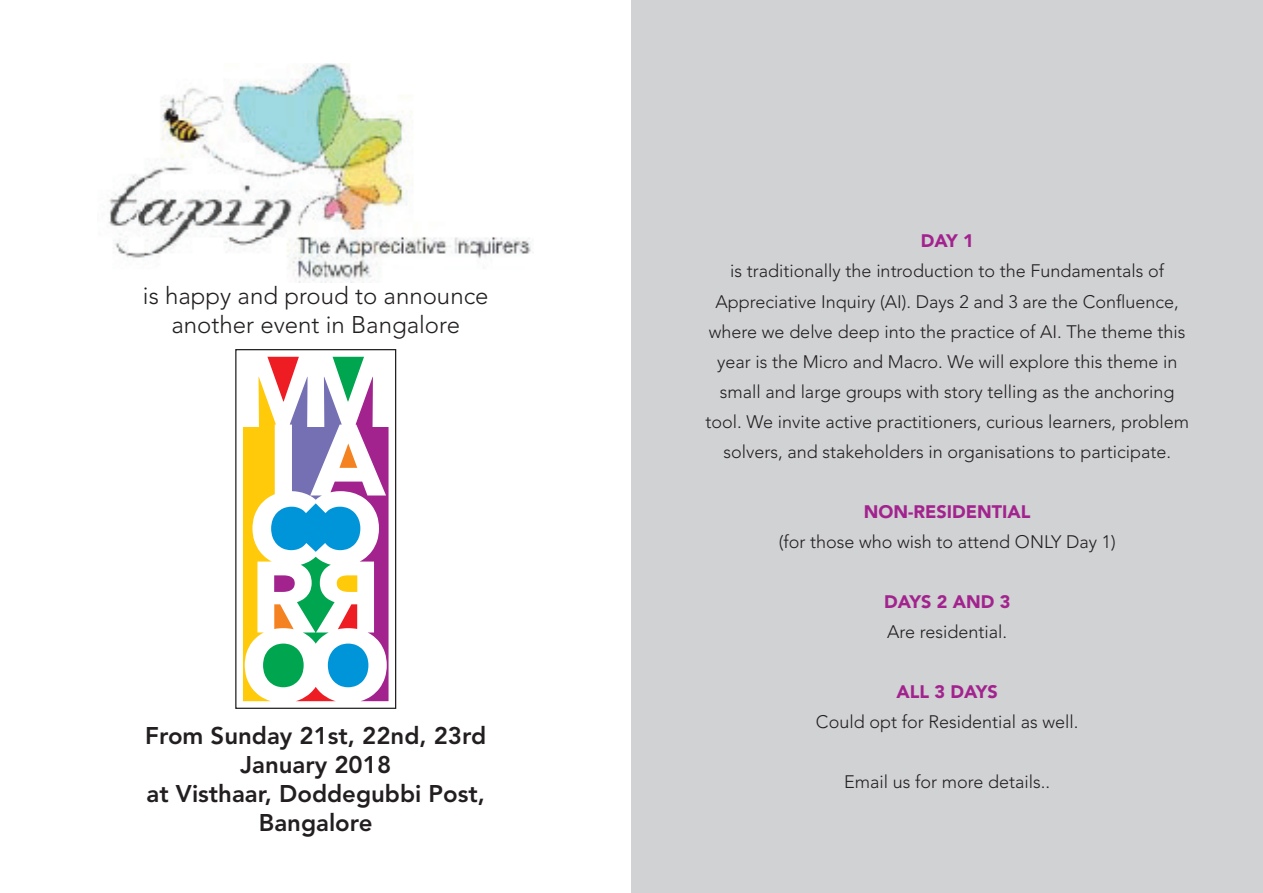
<style>
.page{position:relative;width:1263px;height:893px;background:#fff}
.page>*{position:absolute;margin:0;border:0;box-sizing:border-box;transform-origin:0 0}
.t1{font:800 24px/28.8px "Avenir LT Std";color:#231f20;text-align:center}
.t2{font:300 24px/28.8px "Avenir LT Std";color:#231f20;text-align:center}
.t3{font:300 18px/30px "Avenir LT Std";color:#231f20;text-align:center}
.t4{font:900 18px "Avenir LT Std";color:#a2238e}
</style>
<div class="page">
<div style="left:235px;top:349px;width:161px;height:360px;border:1px solid #231f20"></div>
<svg style="left:243px;top:357px;width:145px;height:344px"></svg>
<img style="left:103px;top:64px;width:428px;height:219px">
<div style="left:631px;top:0;width:632px;height:893px;background:#d1d2d4"></div>
<h1 class="t2" style="left:143px;top:282px;width:347px">is happy and proud to announce another event in Bangalore</h1>
<h1 class="t1" style="left:145px;top:721px;width:342px">From Sunday 21st, 22nd, 23rd<br>January 2018<br>at Visthaar, Doddegubbi Post,<br>Bangalore</h1>
<p class="t4" style="left:921px;top:230px;width:54px">DAY 1</p>
<p class="t3" style="left:705px;top:256px;width:485px">is traditionally the introduction to the Fundamentals of Appreciative Inquiry (AI). Days 2 and 3 are the Confluence, where we delve deep into the practice of AI. The theme this year is the Micro and Macro. We will explore this theme in small and large groups with story telling as the anchoring tool. We invite active practitioners, curious learners, problem solvers, and stakeholders in organisations to participate.</p>
<p class="t4" style="left:864px;top:500px;width:168px">NON-RESIDENTIAL</p>
<p class="t3" style="left:779px;top:526px;width:338px">(for those who wish to attend ONLY Day 1)</p>
<p class="t4" style="left:884px;top:590px;width:128px">DAYS 2 AND 3</p>
<p class="t3" style="left:887px;top:616px;width:122px">Are residential.</p>
<p class="t4" style="left:896px;top:680px;width:103px">ALL 3 DAYS</p>
<p class="t3" style="left:816px;top:706px;width:264px">Could opt for Residential as well.</p>
<p class="t3" style="left:844px;top:766px;width:208px">Email us for more details..</p>
</div>
